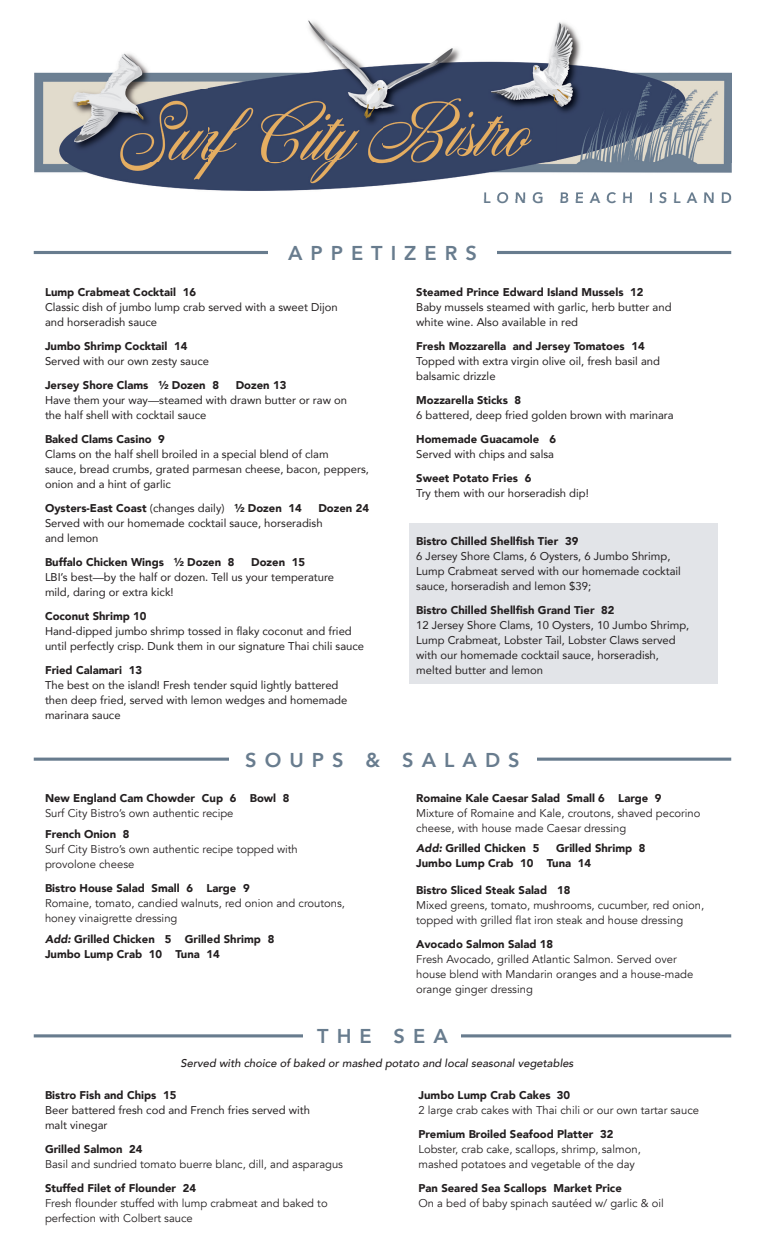
<style>
.page{position:relative;width:765px;height:1260px;background:#fff}
.page>*{position:absolute;margin:0;border:0;box-sizing:border-box;transform-origin:0 0}
.t1{font:800 20px "Avenir";letter-spacing:.4em;color:#687c8e}
.t2{font:800 14.62px "Avenir";letter-spacing:.4em;color:#687c8e}
.t3{font:11.25px/15px "Avenir";color:#231f20}
.t4{font:900 11.25px/15px "Avenir";color:#231f20}
.t5{font:11.25px/15px "Avenir";color:#231f20}
.t6{font:italic 500 11.25px "Avenir";color:#231f20}
.s1{font-weight:400}
.s2{font-style:italic}
</style>
<div class="page">
<img style="left:35px;top:20px;width:697px;height:171px">
<img style="left:483px;top:188px;width:249px;height:11px">
<img style="left:484px;top:192px;width:247px;height:7px">
<hr style="left:34px;top:1034px;width:697px;height:3px;background:#687c8e">
<div style="left:304px;top:1023px;width:157px;height:27px;background:#fff"></div>
<div style="left:409px;top:524px;width:309px;height:160px;background:#e2e4e8"></div>
<hr style="left:34px;top:251px;width:697px;height:3px;background:#687c8e">
<div style="left:268px;top:240px;width:229px;height:26px;background:#fff"></div>
<hr style="left:34px;top:758px;width:697px;height:3px;background:#687c8e">
<div style="left:229px;top:747px;width:307px;height:25px;background:#fff"></div>
<p class="t2" style="left:483px;top:186px;width:250px">LONG BEACH ISLAND</p>
<h1 class="t1" style="left:288px;top:237px;width:190px">APPETIZERS</h1>
<p class="t4" style="left:45px;top:285px;width:153px">Lump Crabmeat Cocktail 16</p>
<p class="t3" style="left:45px;top:300px;width:294px">Classic dish of jumbo lump crab served with a sweet Dijon and horseradish sauce</p>
<p class="t4" style="left:45px;top:339px;width:144px">Jumbo Shrimp Cocktail 14</p>
<p class="t3" style="left:45px;top:354px;width:166px">Served with our own zesty sauce</p>
<p class="t4" style="left:45px;top:378px;width:176px">Jersey Shore Clams ½ Dozen 8</p>
<p class="t4" style="left:236px;top:378px;width:52px">Dozen 13</p>
<p class="t3" style="left:45px;top:393px;width:304px">Have them your way—steamed with drawn butter or raw on the half shell with cocktail sauce</p>
<p class="t4" style="left:45px;top:432px;width:121px">Baked Clams Casino 9</p>
<p class="t3" style="left:45px;top:447px;width:325px">Clams on the half shell broiled in a special blend of clam<br>sauce, bread crumbs, grated parmesan cheese, bacon, peppers, onion and a hint of garlic</p>
<p class="t4" style="left:45px;top:501px;width:258px">Oysters-East Coast <span class="s1">(changes daily)</span> ½ Dozen 14</p>
<p class="t4" style="left:318px;top:501px;width:52px">Dozen 24</p>
<p class="t3" style="left:45px;top:515px;width:279px">Served with our homemade cocktail sauce, horseradish and lemon</p>
<p class="t4" style="left:45px;top:555px;width:191px">Buffalo Chicken Wings ½ Dozen 8</p>
<p class="t4" style="left:251px;top:555px;width:55px">Dozen 15</p>
<p class="t3" style="left:45px;top:569px;width:291px">LBI’s best—by the half or dozen. Tell us your temperature mild, daring or extra kick!</p>
<p class="t4" style="left:45px;top:609px;width:103px">Coconut Shrimp 10</p>
<p class="t3" style="left:45px;top:623px;width:321px">Hand-dipped jumbo shrimp tossed in flaky coconut and fried until perfectly crisp. Dunk them in our signature Thai chili sauce</p>
<p class="t4" style="left:45px;top:662px;width:99px">Fried Calamari 13</p>
<p class="t3" style="left:45px;top:677px;width:304px">The best on the island! Fresh tender squid lightly battered then deep fried, served with lemon wedges and homemade marinara sauce</p>
<p class="t4" style="left:416px;top:284px;width:229px">Steamed Prince Edward Island Mussels 12</p>
<p class="t3" style="left:416px;top:299px;width:257px">Baby mussels steamed with garlic, herb butter and white wine. Also available in red</p>
<p class="t4" style="left:416px;top:338px;width:230px">Fresh Mozzarella and Jersey Tomatoes 14</p>
<p class="t3" style="left:416px;top:353px;width:245px">Topped with extra virgin olive oil, fresh basil and balsamic drizzle</p>
<p class="t4" style="left:416px;top:392px;width:106px">Mozzarella Sticks 8</p>
<p class="t3" style="left:416px;top:407px;width:259px">6 battered, deep fried golden brown with marinara</p>
<p class="t4" style="left:416px;top:431px;width:141px">Homemade Guacamole 6</p>
<p class="t3" style="left:416px;top:446px;width:139px">Served with chips and salsa</p>
<p class="t4" style="left:416px;top:470px;width:117px">Sweet Potato Fries 6</p>
<p class="t3" style="left:416px;top:485px;width:174px">Try them with our horseradish dip!</p>
<p class="t4" style="left:416px;top:533px;width:164px">Bistro Chilled Shellfish Tier 39</p>
<p class="t3" style="left:416px;top:548px;width:266px">6 Jersey Shore Clams, 6 Oysters, 6 Jumbo Shrimp,<br>Lump Crabmeat served with our homemade cocktail sauce, horseradish and lemon $39;</p>
<p class="t4" style="left:416px;top:602px;width:200px">Bistro Chilled Shellfish Grand Tier 82</p>
<p class="t3" style="left:416px;top:617px;width:275px">12 Jersey Shore Clams, 10 Oysters, 10 Jumbo Shrimp, Lump Crabmeat, Lobster Tail, Lobster Claws served with our homemade cocktail sauce, horseradish, melted butter and lemon</p>
<h1 class="t1" style="left:245px;top:744px;width:276px">SOUPS &amp; SALADS</h1>
<p class="t4" style="left:45px;top:790px;width:246px">New England Cam Chowder Cup 6 Bowl 8</p>
<p class="t5" style="left:45px;top:806px;width:190px">Surf City Bistro’s own authentic recipe</p>
<p class="t4" style="left:45px;top:827px;width:86px">French Onion 8</p>
<p class="t5" style="left:45px;top:842px;width:254px">Surf City Bistro’s own authentic recipe topped with provolone cheese</p>
<p class="t4" style="left:45px;top:881px;width:206px">Bistro House Salad Small 6 Large 9</p>
<p class="t5" style="left:45px;top:896px;width:302px">Romaine, tomato, candied walnuts, red onion and croutons, honey vinaigrette dressing</p>
<p class="t4" style="left:45px;top:931px;width:231px"><span class="s2">Add:</span> Grilled Chicken 5 Grilled Shrimp 8<br>Jumbo Lump Crab 10 Tuna 14</p>
<p class="t4" style="left:416px;top:790px;width:247px">Romaine Kale Caesar Salad Small 6 Large 9</p>
<p class="t5" style="left:416px;top:806px;width:286px">Mixture of Romaine and Kale, croutons, shaved pecorino cheese, with house made Caesar dressing</p>
<p class="t4" style="left:416px;top:841px;width:125px"><span class="s2">Add:</span> Grilled Chicken 5</p>
<p class="t4" style="left:416px;top:841px;width:231px;text-indent:140px">Grilled Shrimp 8<br>Jumbo Lump Crab 10 Tuna 14</p>
<p class="t4" style="left:416px;top:882px;width:156px">Bistro Sliced Steak Salad 18</p>
<p class="t5" style="left:416px;top:898px;width:289px">Mixed greens, tomato, mushrooms, cucumber, red onion, topped with grilled flat iron steak and house dressing</p>
<p class="t4" style="left:416px;top:936px;width:139px">Avocado Salmon Salad 18</p>
<p class="t5" style="left:416px;top:952px;width:279px">Fresh Avocado, grilled Atlantic Salmon. Served over house blend with Mandarin oranges and a house-made orange ginger dressing</p>
<h1 class="t1" style="left:317px;top:1021px;width:132px">THE SEA</h1>
<p class="t6" style="left:181px;top:1057px;width:395px">Served with choice of baked or mashed potato and local seasonal vegetables</p>
<p class="t4" style="left:418px;top:1088px;width:153px">Jumbo Lump Crab Cakes 30</p>
<p class="t5" style="left:418px;top:1103px;width:282px">2 large crab cakes with Thai chili or our own tartar sauce</p>
<p class="t4" style="left:418px;top:1127px;width:196px">Premium Broiled Seafood Platter 32</p>
<p class="t5" style="left:418px;top:1142px;width:224px">Lobster, crab cake, scallops, shrimp, salmon, mashed potatoes and vegetable of the day</p>
<p class="t4" style="left:418px;top:1181px;width:205px">Pan Seared Sea Scallops Market Price</p>
<p class="t5" style="left:418px;top:1196px;width:247px">On a bed of baby spinach sautéed w/ garlic &amp; oil</p>
<p class="t4" style="left:45px;top:1088px;width:133px">Bistro Fish and Chips 15</p>
<p class="t3" style="left:45px;top:1103px;width:267px">Beer battered fresh cod and French fries served with malt vinegar</p>
<p class="t4" style="left:45px;top:1142px;width:99px">Grilled Salmon 24</p>
<p class="t5" style="left:45px;top:1157px;width:300px">Basil and sundried tomato buerre blanc, dill, and asparagus</p>
<p class="t4" style="left:45px;top:1181px;width:153px">Stuffed Filet of Flounder 24</p>
<p class="t5" style="left:45px;top:1196px;width:284px">Fresh flounder stuffed with lump crabmeat and baked to perfection with Colbert sauce</p>
</div>
